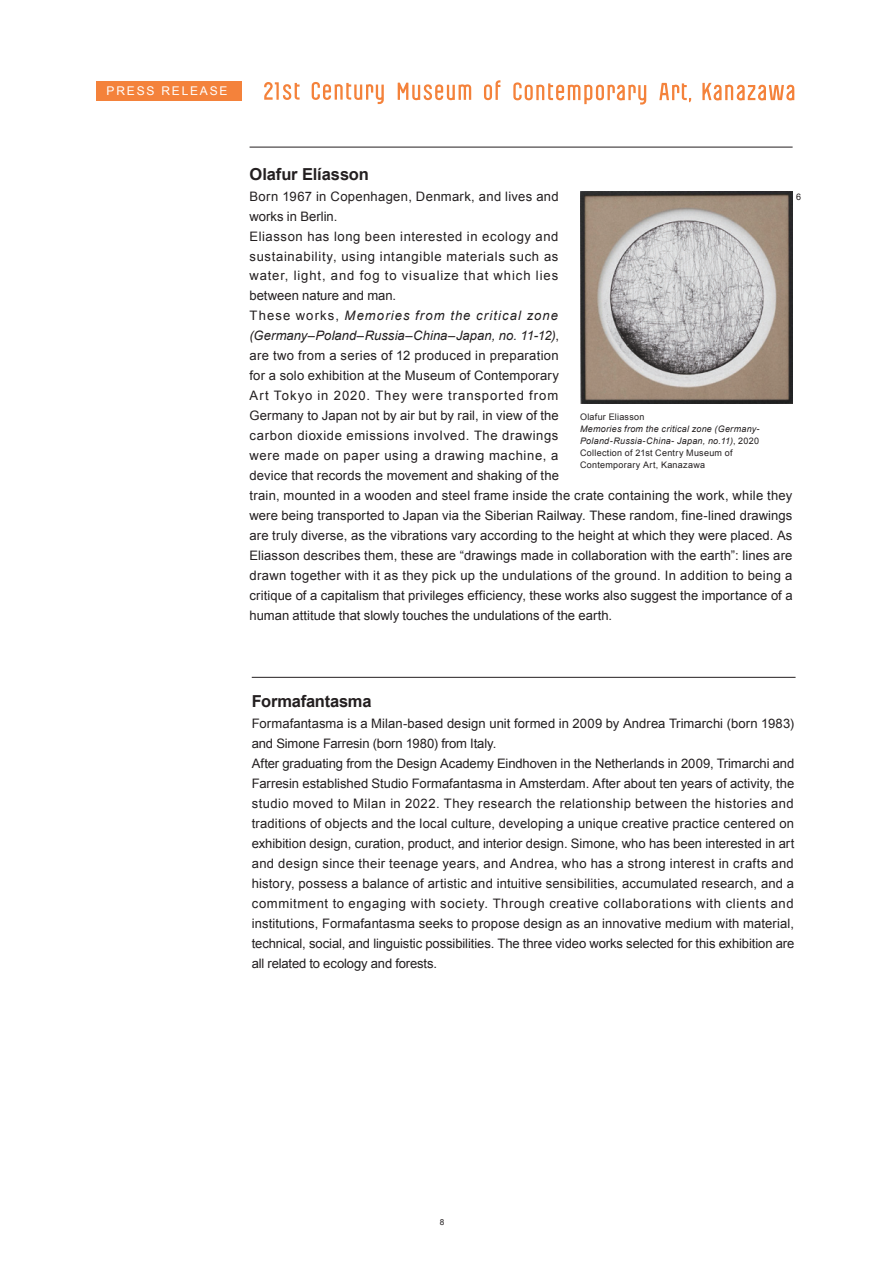
<style>
.page{position:relative;width:893px;height:1263px;background:#fff}
.page>*{position:absolute;margin:0;border:0;box-sizing:border-box;transform-origin:0 0}
.t1{font:700 16.5px "Arial";letter-spacing:-.01em;color:#231f20}
.t2{font:13.05px/20px "Arial";letter-spacing:.01em;color:#231f20}
.t3{font:12px "Arial";letter-spacing:.15em;color:#fff}
.t4{font:italic 9px/12px "Arial";letter-spacing:.03em;color:#231f20}
.t5{font:9px "Arial";letter-spacing:.03em;color:#231f20}
.t6{font:8.25px "Arial";color:#231f20}
.s1{font-style:italic}
.s2{font-style:normal}
</style>
<div class="page">
<svg style="left:312px;top:82px;width:72px;height:22px"></svg>
<svg style="left:264px;top:82px;width:36px;height:18px"></svg>
<svg style="left:484px;top:80px;width:16px;height:20px"></svg>
<svg style="left:398px;top:83px;width:73px;height:17px"></svg>
<svg style="left:659px;top:83px;width:32px;height:19px"></svg>
<svg style="left:513px;top:82px;width:133px;height:23px"></svg>
<svg style="left:702px;top:83px;width:92px;height:17px"></svg>
<div style="left:96px;top:81px;width:146px;height:19px;background:#f4823b"></div>
<hr style="left:250px;top:147px;width:543px;height:1px;background:#231f20">
<img style="left:580px;top:192px;width:213px;height:212px">
<hr style="left:252px;top:677px;width:544px;height:1px;background:#231f20">
<p class="t3" style="left:107px;top:84px;width:122px">PRESS RELEASE</p>
<p class="t1" style="left:250px;top:165px;width:121px">Olafur Elíasson</p>
<p class="t2" style="left:250px;top:186px;width:545px">Born 1967 in Copenhagen, Denmark, and lives and<br>works in Berlin.<br>Eliasson has long been interested in ecology and<br>sustainability, using intangible materials such as<br>water, light, and fog to visualize that which lies<br>between nature and man.<br>These works, <span class="s1">Memories from the critical zone (Germany–Poland–Russia–China–Japan, no. 11-12)</span>,<br>are two from a series of 12 produced in preparation<br>for a solo exhibition at the Museum of Contemporary<br>Art Tokyo in 2020. They were transported from<br>Germany to Japan not by air but by rail, in view of the<br>carbon dioxide emissions involved. The drawings<br>were made on paper using a drawing machine, a<br>device that records the movement and shaking of the<br>train, mounted in a wooden and steel frame inside the crate containing the work, while they were being transported to Japan via the Siberian Railway. These random, fine-lined drawings are truly diverse, as the vibrations vary according to the height at which they were placed. As Eliasson describes them, these are “drawings made in collaboration with the earth”: lines are drawn together with it as they pick up the undulations of the ground. In addition to being a critique of a capitalism that privileges efficiency, these works also suggest the importance of a human attitude that slowly touches the undulations of the earth.</p>
<p class="t5" style="left:796px;top:191px;width:7px">6</p>
<p class="t5" style="left:580px;top:412px;width:66px">Olafur Eliasson</p>
<p class="t4" style="left:580px;top:423px;width:181px">Memories from the critical zone (Germany-Poland-Russia-China- Japan, no.11)<span class="s2">, 2020<br>Collection of 21st Centry Museum of Contemporary Art, Kanazawa</span></p>
<p class="t1" style="left:252px;top:692px;width:121px">Formafantasma</p>
<p class="t2" style="left:252px;top:714px;width:544px">Formafantasma is a Milan-based design unit formed in 2009 by Andrea Trimarchi (born 1983) and Simone Farresin (born 1980) from Italy.<br>After graduating from the Design Academy Eindhoven in the Netherlands in 2009, Trimarchi and Farresin established Studio Formafantasma in Amsterdam. After about ten years of activity, the studio moved to Milan in 2022. They research the relationship between the histories and traditions of objects and the local culture, developing a unique creative practice centered on exhibition design, curation, product, and interior design. Simone, who has been interested in art and design since their teenage years, and Andrea, who has a strong interest in crafts and history, possess a balance of artistic and intuitive sensibilities, accumulated research, and a commitment to engaging with society. Through creative collaborations with clients and institutions, Formafantasma seeks to propose design as an innovative medium with material, technical, social, and linguistic possibilities. The three video works selected for this exhibition are all related to ecology and forests.</p>
<p class="t6" style="left:440px;top:1217px;width:6px">8</p>
</div>
